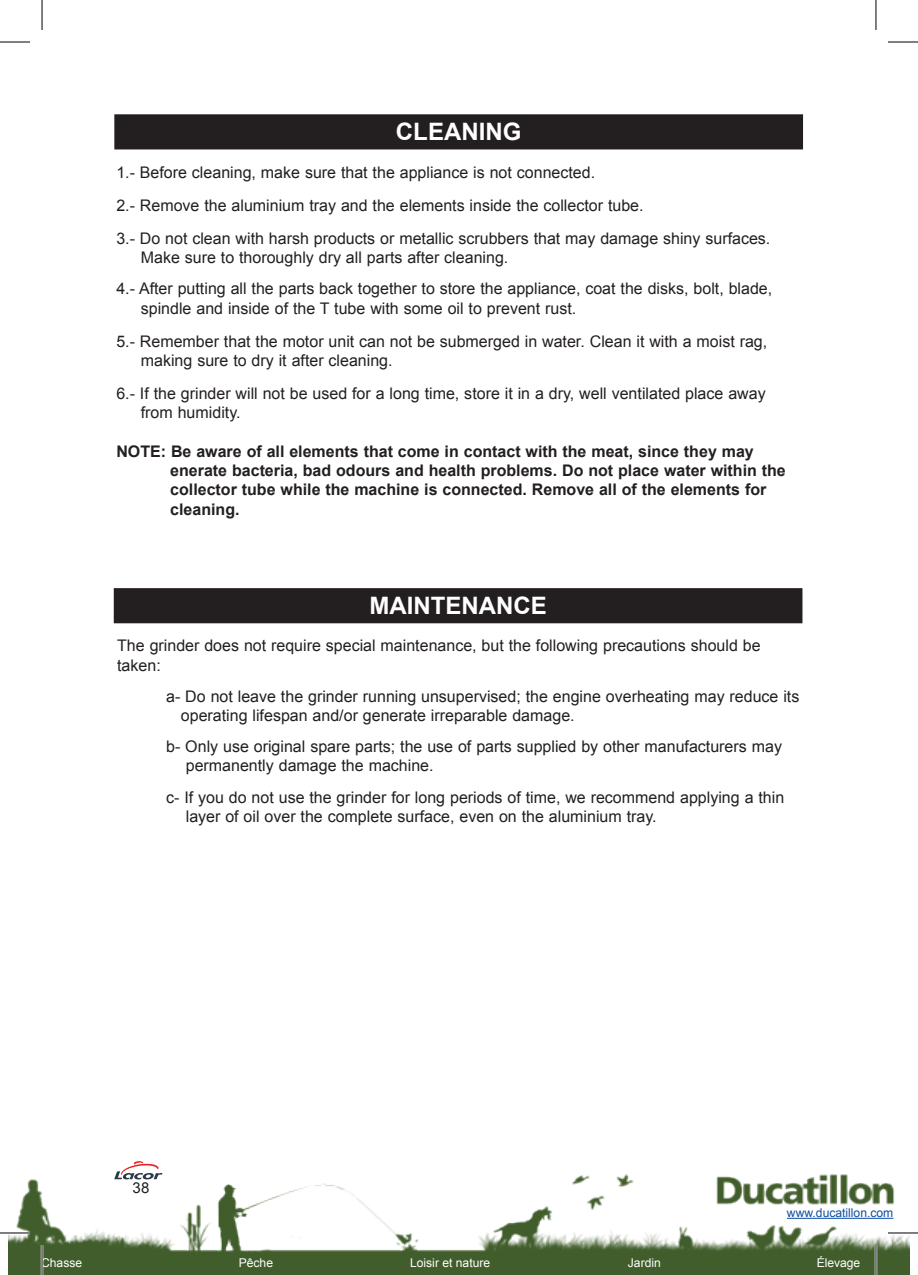
<style>
.page{position:relative;width:918px;height:1275px;background:#fff}
.page>*{position:absolute;margin:0;border:0;box-sizing:border-box;transform-origin:0 0}
.t1{font:700 24px "Arial";color:#fff}
.t2{font:16px/19.2px "Arial";color:#231f20}
.t3{font:700 16px/19.2px "Arial";color:#231f20}
.t4{font:15px "Arial";color:#231f20}
.t5{font:12.2px "Arial";color:#fff}
.t6{font:12.2px "Arial";color:#0d4da1}
</style>
<div class="page">
<img style="left:8px;top:1173px;width:901px;height:102px">
<hr style="left:786px;top:1217px;width:107px;height:1px;background:#0d4da1">
<svg style="left:114px;top:1161px;width:48px;height:18px"></svg>
<div style="left:115px;top:589px;width:686px;height:33px;background:#231f20"></div>
<div style="left:114px;top:588px;width:688px;height:35px;border:2px solid #231f20"></div>
<div style="left:115px;top:115px;width:687px;height:33px;background:#231f20"></div>
<div style="left:114px;top:114px;width:689px;height:35px;border:2px solid #231f20"></div>
<hr style="left:0;top:1231px;width:30px;height:3px;background:#fff">
<hr style="left:887px;top:1231px;width:30px;height:3px;background:#fff">
<hr style="left:41px;top:1245px;width:2px;height:30px;background:#fff">
<hr style="left:874px;top:1245px;width:3px;height:30px;background:#fff">
<hr style="left:0;top:42px;width:30px;height:1px;background:#000">
<hr style="left:887px;top:42px;width:30px;height:1px;background:#000">
<hr style="left:0;top:1232px;width:30px;height:1px;background:#000">
<hr style="left:887px;top:1232px;width:30px;height:1px;background:#000">
<hr style="left:42px;top:0;width:1px;height:30px;background:#000">
<hr style="left:42px;top:1245px;width:1px;height:30px;background:#000">
<hr style="left:875px;top:0;width:1px;height:30px;background:#000">
<hr style="left:875px;top:1245px;width:1px;height:30px;background:#000">
<h1 class="t1" style="left:396px;top:115px;width:127px">CLEANING</h1>
<p class="t2" style="left:116px;top:155px;width:655px;line-height:33.2px">1.- Before cleaning, make sure that the appliance is not connected.<br>2.- Remove the aluminium tray and the elements inside the collector tube.<br>3.- Do not clean with harsh products or metallic scrubbers that may damage shiny surfaces.</p>
<p class="t2" style="left:116px;top:242px;width:657px;line-height:31.2px;text-indent:24px">Make sure to thoroughly dry all parts after cleaning.<br>4.- After putting all the parts back together to store the appliance, coat the disks, bolt, blade,</p>
<p class="t2" style="left:116px;top:291px;width:652px;line-height:33.2px;text-indent:24px">spindle and inside of the T tube with some oil to prevent rust.<br>5.- Remember that the motor unit can not be submerged in water. Clean it with a moist rag,</p>
<p class="t2" style="left:116px;top:344px;width:650px;line-height:33.2px;text-indent:24px">making sure to dry it after cleaning.<br>6.- If the grinder will not be used for a long time, store it in a dry, well ventilated place away</p>
<p class="t2" style="left:141px;top:403px;width:101px">from humidity.</p>
<p class="t3" style="left:170px;top:442px;width:617px;text-indent:-54px">NOTE: Be aware of all elements that come in contact with the meat, since they may enerate bacteria, bad odours and health problems. Do not place water within the collector tube while the machine is connected. Remove all of the elements for cleaning.</p>
<h1 class="t1" style="left:369px;top:589px;width:179px">MAINTENANCE</h1>
<p class="t2" style="left:117px;top:636px;width:645px">The grinder does not require special maintenance, but the following precautions should be taken:</p>
<p class="t2" style="left:181px;top:687px;width:620px;text-indent:-15px">a- Do not leave the grinder running unsupervised; the engine overheating may reduce its operating lifespan and/or generate irreparable damage.</p>
<p class="t2" style="left:186px;top:737px;width:597px;text-indent:-20px">b- Only use original spare parts; the use of parts supplied by other manufacturers may permanently damage the machine.</p>
<p class="t2" style="left:186px;top:787px;width:600px;text-indent:-20px">c- If you do not use the grinder for long periods of time, we recommend applying a thin layer of oil over the complete surface, even on the aluminium tray.</p>
<p class="t4" style="left:132px;top:1177px;width:18px">38</p>
<p class="t6" style="left:786px;top:1205px;width:108px">www.ducatillon.com</p>
<p class="t5" style="left:41px;top:1255px;width:43px">Chasse</p>
<p class="t5" style="left:239px;top:1255px;width:36px">Pêche</p>
<p class="t5" style="left:410px;top:1255px;width:82px">Loisir et nature</p>
<p class="t5" style="left:627px;top:1255px;width:34px">Jardin</p>
<p class="t5" style="left:816px;top:1255px;width:45px">Élevage</p>
</div>
